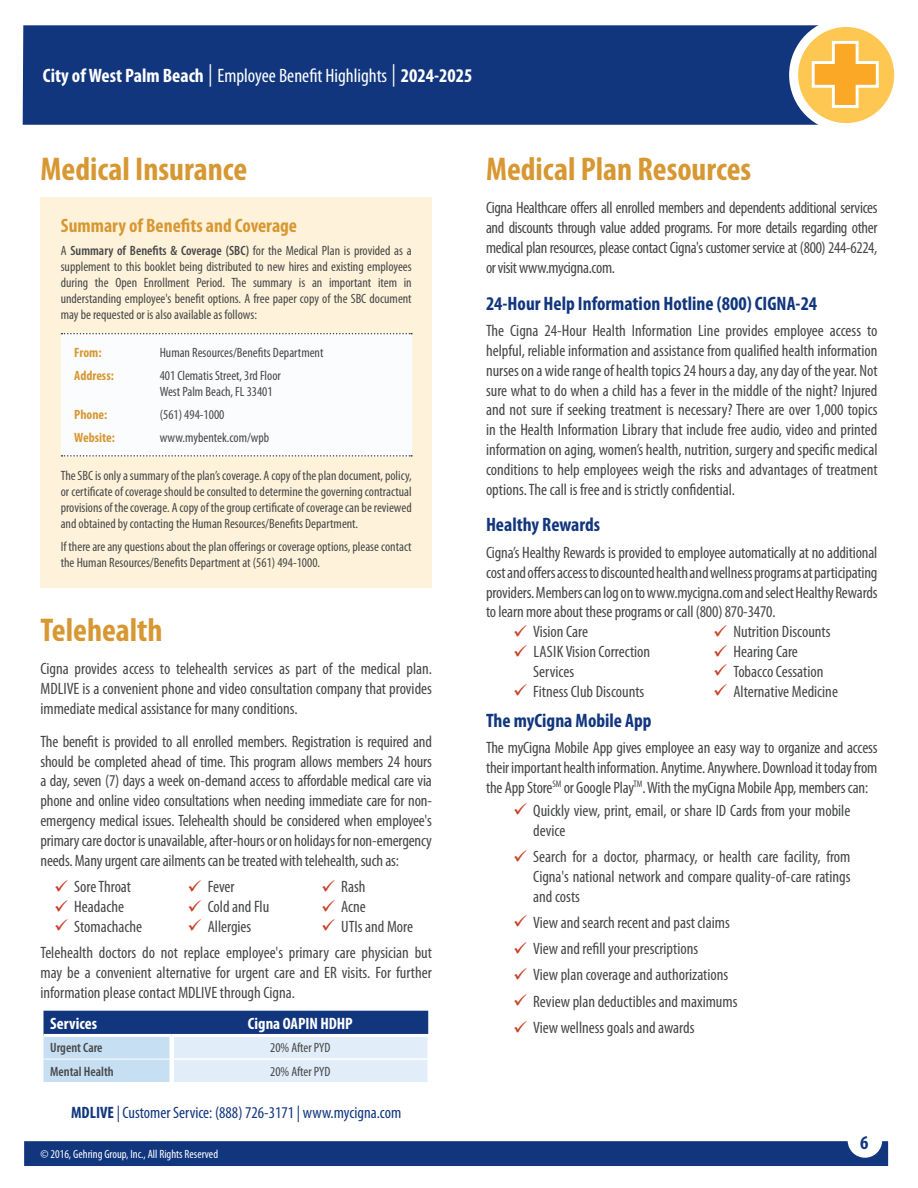
<style>
.page{position:relative;width:918px;height:1188px;background:#fff}
.page>*{position:absolute;margin:0;border:0;box-sizing:border-box;transform-origin:0 0}
.TOC_-_At_A_Glance_-_Header{font:700 condensed 33px "Myriad Pro";color:#d79833}
.Body_-_Sub_Header{font:700 condensed 19.5px "Myriad Pro";color:#11367e}
.t1{font:700 condensed 19.5px "Myriad Pro";color:#fff}
.Body_-_Sub_Header-2{font:700 condensed 19.5px "Myriad Pro";color:#d79833}
.Body_-_Main{font:condensed 16.5px/19.8px "Myriad Pro";color:#464748;text-align:justify}
.Body_-_Carrier_Info{font:condensed 16.5px "Myriad Pro";color:#11367e}
.Rate_Table_-_Interior_Header{font:700 condensed 16.5px "Myriad Pro";color:#fff}
.Body_-_Main-2{font:condensed 13.5px/16.2px "Myriad Pro";color:#464748;text-align:justify}
.Body_-_Main-3{font:700 condensed 13.5px "Myriad Pro";color:#d79833}
.Table_2_-_Sub_Sub_Category{font:600 condensed 13.5px "Myriad Pro";color:#464748}
.Table_2_-_Numbers{font:condensed 13.5px "Myriad Pro";color:#464748}
.t2{font:condensed 12px "Myriad Pro";color:#fff}
.s1{font-weight:400;font-size:22.35px}
.s2{font-weight:400}
.s3{font-weight:600}
.s4{font-weight:700}
</style>
<div class="page">
<div style="left:24px;top:1141px;width:864px;height:25px;background:#11367e"></div>
<div style="left:23px;top:25px;width:795px;height:100px;background:#11367e"></div>
<svg style="left:794px;top:22px;width:105px;height:106px;fill:#fec752"></svg>
<div style="left:789px;top:18px;width:114px;height:114px;border:9px solid #fff;border-radius:50%"></div>
<svg style="left:811px;top:40px;width:69px;height:69px;background:#fcc259"></svg>
<div style="left:40px;top:197px;width:392px;height:391px;background:#fef3da"></div>
<div style="left:61px;top:334px;width:351px;height:122px;background:#fbfcfd"></div>
<svg style="left:62px;top:333px;width:350px;height:1px"></svg>
<svg style="left:62px;top:455px;width:350px;height:2px"></svg>
<svg style="left:44px;top:1011px;width:385px;height:71px;background:#98aecf"></svg>
<hr style="left:44px;top:1034px;width:128px;height:3px;background:#fff">
<hr style="left:44px;top:1059px;width:126px;height:1px;background:#fff">
<p class="t1" style="left:43px;top:64px;width:431px">City of West Palm Beach <span class="s1">|</span> <span class="s2">Employee Benefit Highlights</span> <span class="s1">|</span> 2024-2025</p>
<p class="TOC_-_At_A_Glance_-_Header" style="left:40px;top:148px;width:208px">Medical Insurance</p>
<p class="Body_-_Sub_Header-2" style="left:61px;top:213px;width:238px">Summary of Benefits and Coverage</p>
<p class="Body_-_Main-2" style="left:61px;top:242px;width:353px">A <span class="s3">Summary of Benefits &amp; Coverage (SBC)</span> for the Medical Plan is provided as a supplement to this booklet being distributed to new hires and existing employees during the Open Enrollment Period. The summary is an important item in understanding employee's benefit options. A free paper copy of the SBC document may be requested or is also available as follows:</p>
<p class="Body_-_Main-3" style="left:74px;top:344px;width:29px">From:</p>
<p class="Body_-_Main-2" style="left:160px;top:345px;width:165px">Human Resources/Benefits Department</p>
<p class="Body_-_Main-3" style="left:74px;top:367px;width:41px">Address:</p>
<p class="Body_-_Main-2" style="left:160px;top:368px;width:123px">401 Clematis Street, 3rd Floor<br>West Palm Beach, FL 33401</p>
<p class="Body_-_Main-3" style="left:74px;top:406px;width:35px">Phone:</p>
<p class="Body_-_Main-2" style="left:160px;top:407px;width:66px">(561) 494-1000</p>
<p class="Body_-_Main-3" style="left:74px;top:429px;width:42px">Website:</p>
<p class="Body_-_Main-2" style="left:160px;top:430px;width:111px">www.mybentek.com/wpb</p>
<p class="Body_-_Main-2" style="left:61px;top:467px;width:353px">The SBC is only a summary of the plan’s coverage. A copy of the plan document, policy, or certificate of coverage should be consulted to determine the governing contractual provisions of the coverage. A copy of the group certificate of coverage can be reviewed and obtained by contacting the Human Resources/Benefits Department.</p>
<p class="Body_-_Main-2" style="left:61px;top:538px;width:353px">If there are any questions about the plan offerings or coverage options, please contact the Human Resources/Benefits Department at (561) 494-1000.</p>
<p class="TOC_-_At_A_Glance_-_Header" style="left:40px;top:609px;width:124px">Telehealth</p>
<p class="Body_-_Main" style="left:40px;top:658px;width:393px">Cigna provides access to telehealth services as part of the medical plan.<br>MDLIVE is a convenient phone and video consultation company that provides immediate medical assistance for many conditions.</p>
<p class="Body_-_Main" style="left:40px;top:731px;width:393px">The benefit is provided to all enrolled members. Registration is required and should be completed ahead of time. This program allows members 24 hours a day, seven (7) days a week on-demand access to affordable medical care via phone and online video consultations when needing immediate care for non&shy;emergency medical issues. Telehealth should be considered when employee's primary care doctor is unavailable, after-hours or on holidays for non-emergency needs. Many urgent care ailments can be treated with telehealth, such as:</p>
<p class="Body_-_Main" style="left:74px;top:877px;width:58px">Sore Throat</p>
<p class="Body_-_Main" style="left:74px;top:896px;width:51px">Headache</p>
<p class="Body_-_Main" style="left:74px;top:916px;width:69px">Stomachache</p>
<p class="Body_-_Main" style="left:341px;top:877px;width:26px">Rash</p>
<p class="Body_-_Main" style="left:341px;top:896px;width:26px">Acne</p>
<p class="Body_-_Main" style="left:341px;top:916px;width:73px">UTIs and More</p>
<p class="Body_-_Main" style="left:40px;top:943px;width:393px">Telehealth doctors do not replace employee's primary care physician but may be a convenient alternative for urgent care and ER visits. For further information please contact MDLIVE through Cigna.</p>
<p class="Rate_Table_-_Interior_Header" style="left:50px;top:1013px;width:48px">Services</p>
<p class="Rate_Table_-_Interior_Header" style="left:248px;top:1013px;width:106px">Cigna OAPIN HDHP</p>
<p class="Table_2_-_Sub_Sub_Category" style="left:50px;top:1040px;width:54px">Urgent Care</p>
<p class="Table_2_-_Numbers" style="left:270px;top:1040px;width:62px">20% After PYD</p>
<p class="Table_2_-_Sub_Sub_Category" style="left:50px;top:1064px;width:65px">Mental Health</p>
<p class="Table_2_-_Numbers" style="left:270px;top:1063px;width:62px">20% After PYD</p>
<p class="Body_-_Carrier_Info" style="left:71px;top:1102px;width:332px"><span class="s4">MDLIVE</span> | Customer Service: (888) 726-3171 | www.mycigna.com</p>
<p class="Body_-_Main" style="left:208px;top:877px;width:28px">Fever</p>
<p class="Body_-_Main" style="left:208px;top:896px;width:63px">Cold and Flu</p>
<p class="Body_-_Main" style="left:208px;top:916px;width:45px">Allergies</p>
<p class="t2" style="left:40px;top:1147px;width:179px">© 2016, Gehring Group, Inc., All Rights Reserved</p>
<p class="TOC_-_At_A_Glance_-_Header" style="left:486px;top:148px;width:267px">Medical Plan Resources</p>
<p class="Body_-_Main" style="left:486px;top:198px;width:393px">Cigna Healthcare offers all enrolled members and dependents additional services and discounts through value added programs. For more details regarding other medical plan resources, please contact Cigna's customer service at (800) 244-6224, or visit www.mycigna.com.</p>
<p class="Body_-_Sub_Header" style="left:486px;top:291px;width:333px">24-Hour Help Information Hotline (800) CIGNA-24</p>
<p class="Body_-_Main" style="left:486px;top:321px;width:393px">The Cigna 24-Hour Health Information Line provides employee access to helpful, reliable information and assistance from qualified health information nurses on a wide range of health topics 24 hours a day, any day of the year. Not sure what to do when a child has a fever in the middle of the night? Injured and not sure if seeking treatment is necessary? There are over 1,000 topics in the Health Information Library that include free audio, video and printed information on aging, women’s health, nutrition, surgery and specific medical conditions to help employees weigh the risks and advantages of treatment options. The call is free and is strictly confidential.</p>
<p class="Body_-_Sub_Header" style="left:486px;top:513px;width:116px">Healthy Rewards</p>
<p class="Body_-_Main" style="left:486px;top:542px;width:393px">Cigna’s Healthy Rewards is provided to employee automatically at no additional cost and offers access to discounted health and wellness programs at participating providers. Members can log on to www.mycigna.com and select Healthy Rewards to learn more about these programs or call (800) 870-3470.</p>
<p class="Body_-_Main" style="left:533px;top:622px;width:56px">Vision Care</p>
<p class="Body_-_Main" style="left:533px;top:641px;width:118px">LASIK Vision Correction<br>Services</p>
<p class="Body_-_Main" style="left:533px;top:681px;width:113px">Fitness Club Discounts</p>
<p class="Body_-_Main" style="left:734px;top:622px;width:98px">Nutrition Discounts</p>
<p class="Body_-_Main" style="left:734px;top:641px;width:66px">Hearing Care</p>
<p class="Body_-_Main" style="left:734px;top:661px;width:91px">Tobacco Cessation</p>
<p class="Body_-_Main" style="left:734px;top:681px;width:106px">Alternative Medicine</p>
<p class="Body_-_Sub_Header" style="left:486px;top:708px;width:167px">The myCigna Mobile App</p>
<p class="Body_-_Main" style="left:486px;top:738px;width:393px">The myCigna Mobile App gives employee an easy way to organize and access their important health information. Anytime. Anywhere. Download it today from the App Store<sup>SM</sup> or Google Play<sup>TM</sup>. With the myCigna Mobile App, members can:</p>
<p class="Body_-_Main" style="left:533px;top:800px;width:319px">Quickly view, print, email, or share ID Cards from your mobile device</p>
<p class="Body_-_Main" style="left:533px;top:846px;width:319px">Search for a doctor, pharmacy, or health care facility, from Cigna's national network and compare quality-of-care ratings and costs</p>
<p class="Body_-_Main" style="left:533px;top:912px;width:198px">View and search recent and past claims</p>
<p class="Body_-_Main" style="left:533px;top:939px;width:166px">View and refill your prescriptions</p>
<p class="Body_-_Main" style="left:533px;top:965px;width:197px">View plan coverage and authorizations</p>
<p class="Body_-_Main" style="left:533px;top:991px;width:206px">Review plan deductibles and maximums</p>
<p class="Body_-_Main" style="left:533px;top:1017px;width:163px">View wellness goals and awards</p>
<p class="Body_-_Sub_Header" style="left:860px;top:1131px;width:10px">6</p>
</div>
